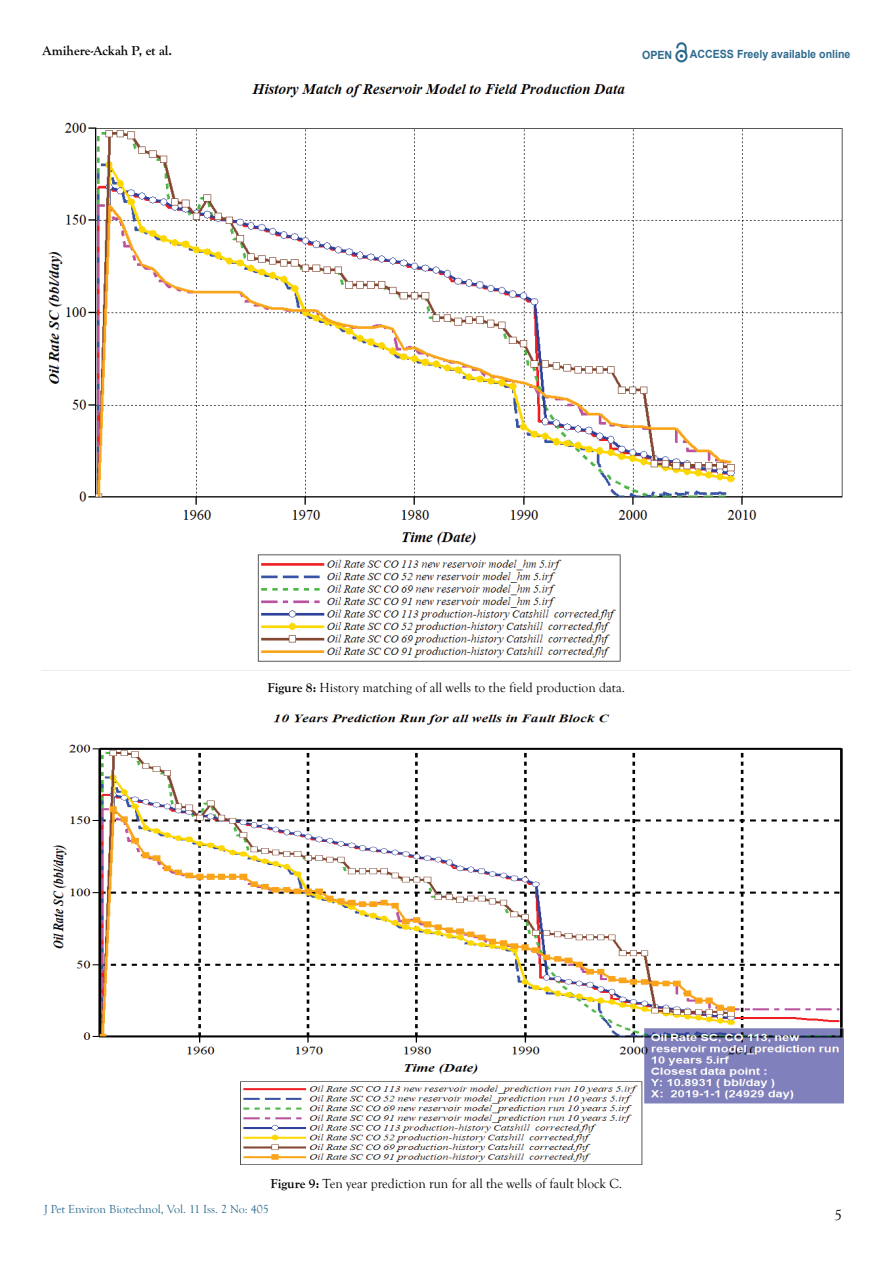
<style>
.page{position:relative;width:893px;height:1263px;background:#fff}
.page>*{position:absolute;margin:0;border:0;box-sizing:border-box;transform-origin:0 0}
.t1{font:15px "Goudy Old Style T";color:#000}
.t2{font:13.5px "Goudy Old Style T";color:#000}
.t3{font:700 13.5px "Goudy Old Style T";color:#000}
.t4{font:12px "Goudy Old Style T";color:#2c6b8f}
.t5{font:700 11.25px "Arial";color:#2d6a8e;scale:.94 1}
.s1{font-weight:700}
</style>
<div class="page">
<svg style="left:675px;top:43px;width:12px;height:19px"></svg>
<img style="left:42px;top:84px;width:809px;height:587px">
<img style="left:52px;top:714px;width:791px;height:451px">
<p class="t3" style="left:43px;top:43px;width:131px">Amihere-Ackah P, et al.</p>
<p class="t5" style="left:642px;top:47px;width:34px">OPEN</p>
<p class="t5" style="left:690px;top:46px;width:172px">ACCESS Freely available online</p>
<p class="t2" style="left:267px;top:680px;width:359px"><span class="s1">Figure 8:</span> History matching of all wells to the field production data.</p>
<p class="t2" style="left:270px;top:1176px;width:353px"><span class="s1">Figure 9:</span> Ten year prediction run for all the wells of fault block C.</p>
<p class="t4" style="left:44px;top:1203px;width:226px">J Pet Environ Biotechnol, Vol. 11 Iss. 2 No: 405</p>
<p class="t1" style="left:834px;top:1207px;width:9px">5</p>
</div>
